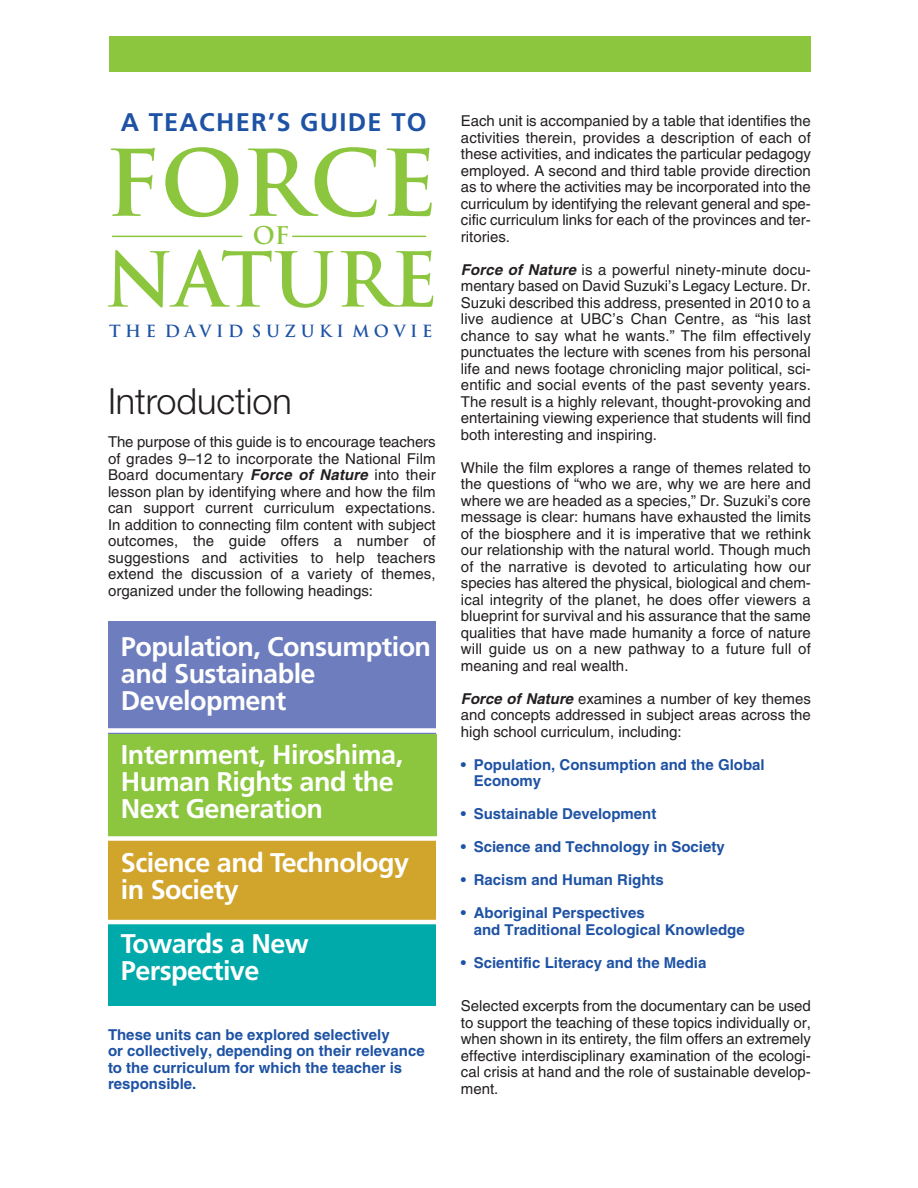
<style>
.page{position:relative;width:918px;height:1188px;background:#fff}
.page>*{position:absolute;margin:0;border:0;box-sizing:border-box;transform-origin:0 0}
.t1{font:700 89.25px "Trajan";color:#8cc63f}
.t2{font:700 73.65px "Trajan";color:#8cc63f}
.t3{font:300 36px "Helvetica Neue";color:#231f20}
.t4{font:700 27px/27px "Frutiger";letter-spacing:-.02em;color:#fff}
.t5{font:700 25.5px "Frutiger";letter-spacing:.05em;color:#1e52a4}
.t6{font:700 23.85px "Trajan";color:#8cc63f}
.t7{font:700 16.35px "Trajan";letter-spacing:.28em;color:#1e52a4}
.t8{font:15px/16.5px "Helvetica";color:#231f20;text-align:justify}
.t9{font:700 15px/16.5px "Helvetica";color:#1e52a4}
.s1{font-weight:700;font-style:italic}
</style>
<div class="page">
<div style="left:109px;top:621px;width:327px;height:120px;background:#6e7dbd"></div>
<div style="left:108px;top:734px;width:328px;height:104px;background:#8cc63f"></div>
<div style="left:109px;top:839px;width:327px;height:83px;background:#d1a42c"></div>
<div style="left:109px;top:923px;width:327px;height:83px;background:#0aa"></div>
<hr style="left:112px;top:236px;width:130px;height:1px;background:#8cc63f">
<hr style="left:292px;top:236px;width:134px;height:1px;background:#8cc63f">
<div style="left:109px;top:36px;width:702px;height:36px;background:#8cc63f"></div>
<div style="left:100px;top:728px;width:343px;height:5px;background:#fff"></div>
<div style="left:85px;top:836px;width:358px;height:5px;background:#fff"></div>
<hr style="left:89px;top:920px;width:360px;height:4px;background:#fff">
<h3 class="t5" style="left:121px;top:112px;width:308px">A TEACHER’S GUIDE TO</h3>
<h1 class="t1" style="left:105px;top:133px;width:334px">FORCE</h1>
<h3 class="t6" style="left:253px;top:222px;width:38px">OF</h3>
<h2 class="t2" style="left:104px;top:238px;width:335px">NATURE</h2>
<p class="t7" style="left:109px;top:322px;width:325px">THE DAVID SUZUKI MOVIE</p>
<h3 class="t3" style="left:108px;top:388px;width:185px">Introduction</h3>
<p class="t8" style="left:108px;top:435px;width:329px">The purpose of this guide is to encourage teachers of grades 9–12 to incorporate the National Film Board documentary <span class="s1">Force of Nature</span> into their lesson plan by identifying where and how the film can support current curriculum expectations.<br>In addition to connecting film content with subject outcomes, the guide offers a number of suggestions and activities to help teachers extend the discussion of a variety of themes, organized under the following headings:</p>
<h3 class="t4" style="left:121px;top:635px;width:312px">Population, Consumption and Sustainable<br>Development</h3>
<h3 class="t4" style="left:121px;top:743px;width:284px">Internment, Hiroshima,<br>Human Rights and the<br>Next Generation</h3>
<h3 class="t4" style="left:121px;top:851px;width:290px">Science and Technology in Society</h3>
<h3 class="t4" style="left:121px;top:932px;width:189px">Towards a New<br>Perspective</h3>
<p class="t9" style="left:108px;top:1027px;width:318px">These units can be explored selectively<br>or collectively, depending on their relevance to the curriculum for which the teacher is responsible.</p>
<p class="t8" style="left:461px;top:114px;width:351px">Each unit is accompanied by a table that identifies the activities therein, provides a description of each of these activities, and indicates the particular pedagogy employed. A second and third table provide direction as to where the activities may be incorporated into the curriculum by identifying the relevant general and spe&shy;cific curriculum links for each of the provinces and ter&shy;ritories.</p>
<p class="t8" style="left:461px;top:262px;width:351px"><span class="s1">Force of Nature</span> is a powerful ninety-minute docu&shy;mentary based on David Suzuki’s Legacy Lecture. Dr.<br>Suzuki described this address, presented in 2010 to a live audience at UBC’s Chan Centre, as “his last chance to say what he wants.” The film effectively punctuates the lecture with scenes from his personal life and news footage chronicling major political, sci&shy;entific and social events of the past seventy years.<br>The result is a highly relevant, thought-provoking and entertaining viewing experience that students will find both interesting and inspiring.</p>
<p class="t8" style="left:461px;top:460px;width:351px">While the film explores a range of themes related to the questions of “who we are, why we are here and where we are headed as a species,” Dr. Suzuki’s core message is clear: humans have exhausted the limits of the biosphere and it is imperative that we rethink our relationship with the natural world. Though much of the narrative is devoted to articulating how our species has altered the physical, biological and chem&shy;ical integrity of the planet, he does offer viewers a blueprint for survival and his assurance that the same qualities that have made humanity a force of nature will guide us on a new pathway to a future full of meaning and real wealth.</p>
<p class="t8" style="left:461px;top:691px;width:351px"><span class="s1">Force of Nature</span> examines a number of key themes and concepts addressed in subject areas across the high school curriculum, including:</p>
<p class="t9" style="left:474px;top:757px;width:292px;text-indent:-13px">• Population, Consumption and the Global<br>Economy</p>
<p class="t9" style="left:461px;top:807px;width:197px">• Sustainable Development</p>
<p class="t9" style="left:461px;top:840px;width:265px">• Science and Technology in Society</p>
<p class="t9" style="left:461px;top:873px;width:204px">• Racism and Human Rights</p>
<p class="t9" style="left:474px;top:906px;width:272px;text-indent:-13px">• Aboriginal Perspectives<br>and Traditional Ecological Knowledge</p>
<p class="t9" style="left:461px;top:955px;width:247px">• Scientific Literacy and the Media</p>
<p class="t8" style="left:461px;top:999px;width:351px">Selected excerpts from the documentary can be used to support the teaching of these topics individually or, when shown in its entirety, the film offers an extremely effective interdisciplinary examination of the ecologi&shy;cal crisis at hand and the role of sustainable develop&shy;ment.</p>
</div>
